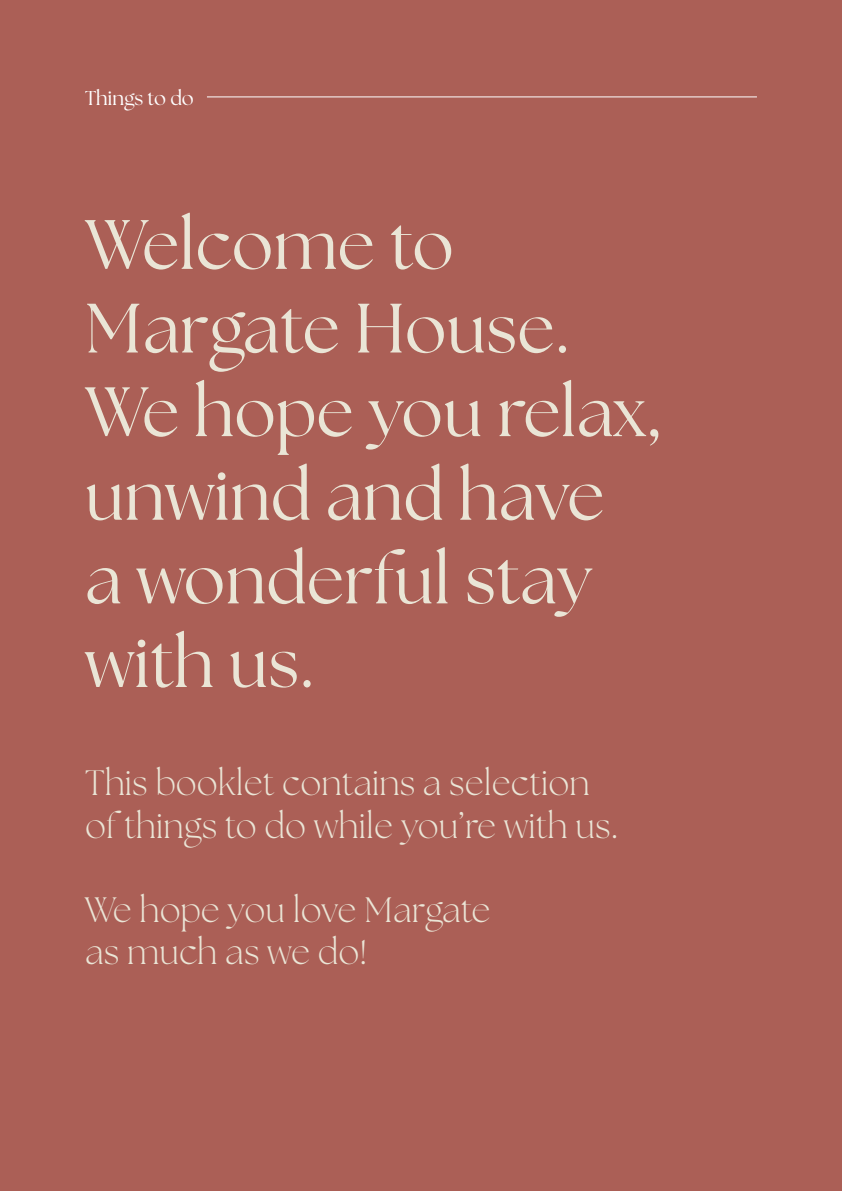
<style>
.page{position:relative;width:842px;height:1191px;background:#ab5f56}
.page>*{position:absolute;margin:0;border:0;box-sizing:border-box;transform-origin:0 0}
.t1{font:69.6px/83.6px "The Seasons";color:#eae5d6}
.t2{font:300 35.2px/42.2px "The Seasons";color:#eae5d6}
.t3{font:20px "The Seasons";color:#fff}
</style>
<div class="page">
<hr style="left:207px;top:96px;width:550px;height:1px;background:#fff">
<p class="t3" style="left:85px;top:85px;width:110px">Things to do</p>
<p class="t1" style="left:85px;top:202px;width:579px">Welcome to<br>Margate House.<br>We hope you relax, unwind and have<br>a wonderful stay with us.</p>
<p class="t2" style="left:85px;top:762px;width:506px">This booklet contains a selection</p>
<p class="t2" style="left:85px;top:804px;width:535px">of things to do while you’re with us.</p>
<p class="t2" style="left:85px;top:888px;width:407px">We hope you love Margate as much as we do!</p>
</div>
